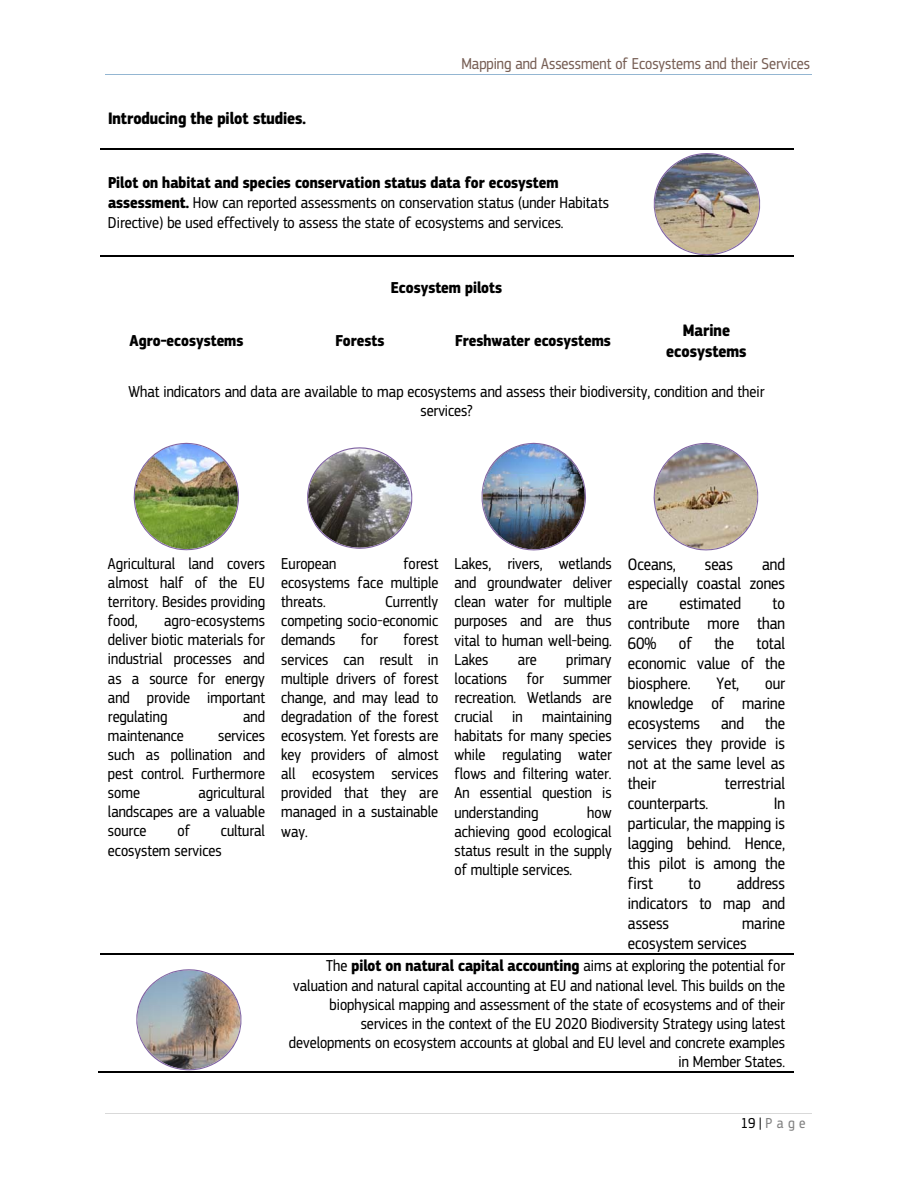
<style>
.page{position:relative;width:918px;height:1188px;background:#fff}
.page>*{position:absolute;margin:0;border:0;box-sizing:border-box;transform-origin:0 0}
.t1{font:17.25px/20px "EC Square Sans Cond Pro";color:#000;text-align:justify}
.t2{font:700 17.25px/21.8px "EC Square Sans Cond Pro";color:#000;text-align:center}
.t3{font:16.5px/19px "EC Square Sans Cond Pro";color:#000;text-align:justify}
.t4{font:700 16.5px "EC Square Sans Cond Pro";color:#000}
.t5{font:16.5px "EC Square Sans Cond Pro";color:#775f55}
.t6{font:15px "EC Square Sans Cond Pro";letter-spacing:.3em;color:#808080}
.s1{font-weight:700}
.s2{color:#000}
</style>
<div class="page">
<hr style="left:106px;top:75px;width:706px;height:1px;background:#94b6d2">
<hr style="left:106px;top:1113px;width:706px;height:1px;background:#d9d9d9">
<hr style="left:100px;top:148px;width:693px;height:1px;background:#000">
<hr style="left:100px;top:255px;width:693px;height:2px;background:#000">
<hr style="left:100px;top:954px;width:693px;height:1px;background:#000">
<hr style="left:99px;top:1072px;width:179px;height:1px;background:#000">
<hr style="left:277px;top:1072px;width:516px;height:1px;background:#000">
<img style="left:653px;top:153px;width:108px;height:102px">
<img style="left:133px;top:443px;width:106px;height:107px">
<svg style="left:307px;top:447px;width:106px;height:102px"></svg>
<img style="left:481px;top:443px;width:105px;height:107px">
<img style="left:653px;top:443px;width:106px;height:107px">
<img style="left:136px;top:969px;width:106px;height:101px">
<p class="t2" style="left:108px;top:109px;width:200px">Introducing the pilot studies.</p>
<p class="t5" style="left:461px;top:57px;width:350px">Mapping and Assessment of Ecosystems and their Services</p>
<p class="t3" style="left:108px;top:173px;width:502px;line-height:20.4px;text-align:left"><span class="s1">Pilot on habitat and species conservation status data for ecosystem assessment.</span> How can reported assessments on conservation status (under Habitats<br>Directive) be used effectively to assess the state of ecosystems and services.</p>
<p class="t4" style="left:391px;top:281px;width:113px">Ecosystem pilots</p>
<p class="t4" style="left:130px;top:335px;width:115px">Agro-ecosystems</p>
<p class="t4" style="left:335px;top:335px;width:50px">Forests</p>
<p class="t4" style="left:455px;top:335px;width:157px">Freshwater ecosystems</p>
<p class="t2" style="left:666px;top:320px;width:82px">Marine ecosystems</p>
<p class="t3" style="left:129px;top:383px;width:637px;text-align:center">What indicators and data are available to map ecosystems and assess their biodiversity, condition and their services?</p>
<p class="t3" style="left:108px;top:555px;width:159px">Agricultural land covers almost half of the EU territory. Besides providing food,</p>
<p class="t3" style="left:108px;top:612px;width:159px;text-indent:56px">agro-ecosystems deliver biotic materials for industrial processes and as a source for energy and provide important regulating</p>
<p class="t3" style="left:243px;top:708px;width:23px">and</p>
<p class="t3" style="left:108px;top:727px;width:159px;text-indent:110px">services such as pollination and pest control. Furthermore some</p>
<p class="t3" style="left:108px;top:727px;width:77px">maintenance</p>
<p class="t3" style="left:108px;top:784px;width:158px;text-indent:90px">agricultural landscapes are a valuable source</p>
<p class="t3" style="left:177px;top:823px;width:14px">of</p>
<p class="t3" style="left:108px;top:823px;width:158px;text-indent:113px">cultural ecosystem services</p>
<p class="t1" style="left:628px;top:555px;width:159px;text-indent:134px">and especially coastal zones are</p>
<p class="t3" style="left:281px;top:555px;width:159px;text-indent:122px">forest ecosystems face multiple threats.</p>
<p class="t3" style="left:455px;top:555px;width:159px">Lakes, rivers, wetlands and groundwater deliver clean water for multiple purposes and are thus vital to human well-being.<br>Lakes</p>
<p class="t1" style="left:628px;top:555px;width:49px">Oceans,</p>
<p class="t1" style="left:705px;top:555px;width:29px">seas</p>
<p class="t3" style="left:281px;top:555px;width:57px">European</p>
<p class="t3" style="left:281px;top:593px;width:159px;text-indent:104px">Currently competing socio-economic demands</p>
<p class="t1" style="left:679px;top:595px;width:63px">estimated</p>
<p class="t1" style="left:628px;top:595px;width:159px;text-indent:145px">to contribute more than 60%</p>
<p class="t3" style="left:281px;top:632px;width:159px;text-indent:122px">forest services can result in multiple drivers of forest change, and may lead to degradation of the forest ecosystem. Yet forests are key providers of almost all ecosystem services provided that they are managed in a sustainable way.</p>
<p class="t3" style="left:361px;top:632px;width:19px">for</p>
<p class="t1" style="left:679px;top:635px;width:15px">of</p>
<p class="t1" style="left:714px;top:635px;width:21px">the</p>
<p class="t1" style="left:628px;top:635px;width:159px;text-indent:129px">total economic value of the biosphere.</p>
<p class="t3" style="left:455px;top:651px;width:159px;text-indent:112px">primary locations for summer recreation. Wetlands are crucial in maintaining habitats for many species while regulating water flows and filtering water.<br>An essential question is understanding</p>
<p class="t3" style="left:518px;top:651px;width:20px">are</p>
<p class="t1" style="left:716px;top:675px;width:24px">Yet,</p>
<p class="t1" style="left:628px;top:675px;width:159px;text-indent:137px">our knowledge of marine ecosystems and the services they provide is not at the same level as their</p>
<p class="t1" style="left:725px;top:775px;width:62px">terrestrial</p>
<p class="t1" style="left:628px;top:795px;width:159px;text-indent:146px">In particular, the mapping is lagging behind. Hence, this pilot is among the first</p>
<p class="t1" style="left:628px;top:795px;width:82px">counterparts.</p>
<p class="t3" style="left:455px;top:804px;width:159px;text-indent:133px">how achieving good ecological status result in the supply of multiple services.</p>
<p class="t1" style="left:628px;top:875px;width:159px;text-indent:109px">address indicators to map and assess</p>
<p class="t1" style="left:689px;top:875px;width:14px">to</p>
<p class="t1" style="left:628px;top:915px;width:159px;text-indent:114px">marine ecosystem services</p>
<p class="t3" style="left:289px;top:957px;width:498px;text-align:right">The <span class="s1">pilot on natural capital accounting</span> aims at exploring the potential for valuation and natural capital accounting at EU and national level. This builds on the biophysical mapping and assessment of the state of ecosystems and of their services in the context of the EU 2020 Biodiversity Strategy using latest developments on ecosystem accounts at global and EU level and concrete examples in Member States.</p>
<p class="t6" style="left:741px;top:1118px;width:66px"><span class="s2">19 |</span> Page</p>
</div>
